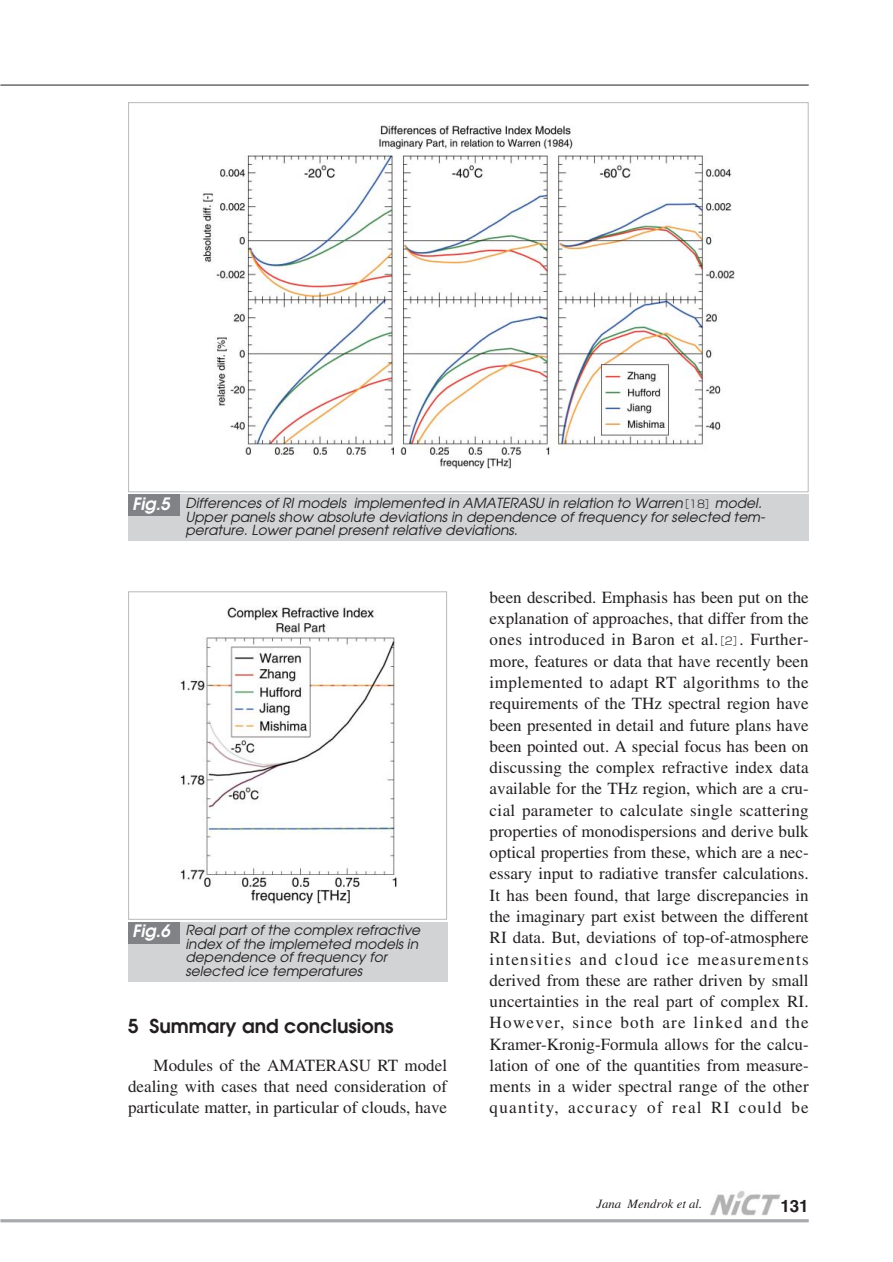
<style>
.page{position:relative;width:893px;height:1262px;background:#fff}
.page>*{position:absolute;margin:0;border:0;box-sizing:border-box;transform-origin:0 0}
.t1{font:600 19.2px "Avant Garde";color:#231f20}
.t2{font:16.95px/21.3px "Times";letter-spacing:.005em;color:#231f20;text-align:justify}
.t3{font:700 16.95px "Helvetica";color:#231f20}
.t4{font:italic 13.8px/13.8px "Avant Garde";color:#231f20}
.t5{font:italic 12.75px "Times";color:#231f20}
.s1{font-weight:600;font-size:16.95px;color:#fff}
.s2{font-family:"Shin Go";font-weight:300;font-style:normal;font-size:10.65px}
.s3{font-family:"Shin Go";font-weight:300;font-size:10.65px}
</style>
<div class="page">
<hr style="left:0;top:85px;width:808px;height:1px;background:#231f20">
<hr style="left:0;top:1219px;width:808px;height:3px;background:#a7a9ac">
<img style="left:710px;top:1190px;width:70px;height:25px">
<img style="left:203px;top:125px;width:531px;height:344px">
<div style="left:128px;top:494px;width:680px;height:47px;background:#d1d3d4"></div>
<div style="left:128px;top:494px;width:51px;height:22px;background:#808285"></div>
<img style="left:180px;top:606px;width:217px;height:298px">
<div style="left:128px;top:591px;width:319px;height:328px;border:1px solid #bbbdc0"></div>
<div style="left:128px;top:922px;width:319px;height:59px;background:#d1d3d4"></div>
<div style="left:128px;top:922px;width:51px;height:21px;background:#808285"></div>
<p class="t4" style="left:185px;top:497px;width:581px;text-indent:-53px"><span class="s1">Fig.5</span> Differences of RI models implemented in AMATERASU in relation to Warren<span class="s2">［18］</span>model.<br>Upper panels show absolute deviations in dependence of frequency for selected tem&shy;perature. Lower panel present relative deviations.</p>
<p class="t4" style="left:185px;top:924px;width:236px;text-indent:-53px"><span class="s1">Fig.6</span> Real part of the complex refractive index of the implemeted models in dependence of frequency for selected ice temperatures</p>
<p class="t1" style="left:128px;top:1018px;width:267px">5 Summary and conclusions</p>
<p class="t2" style="left:128px;top:1056px;width:320px;text-indent:26px">Modules of the AMATERASU RT model dealing with cases that need consideration of particulate matter, in particular of clouds, have</p>
<p class="t2" style="left:489px;top:588px;width:320px">been described. Emphasis has been put on the explanation of approaches, that differ from the ones introduced in Baron et al.<span class="s3">［2］</span>. Further&shy;more, features or data that have recently been implemented to adapt RT algorithms to the requirements of the THz spectral region have been presented in detail and future plans have been pointed out. A special focus has been on discussing the complex refractive index data available for the THz region, which are a cru&shy;cial parameter to calculate single scattering properties of monodispersions and derive bulk optical properties from these, which are a nec&shy;essary input to radiative transfer calculations.<br>It has been found, that large discrepancies in the imaginary part exist between the different RI data. But, deviations of top-of-atmosphere intensities and cloud ice measurements derived from these are rather driven by small uncertainties in the real part of complex RI.<br>However, since both are linked and the Kramer-Kronig-Formula allows for the calcu&shy;lation of one of the quantities from measure&shy;ments in a wider spectral range of the other quantity, accuracy of real RI could be</p>
<p class="t5" style="left:596px;top:1199px;width:107px">Jana Mendrok et al.</p>
<p class="t3" style="left:780px;top:1199px;width:30px">131</p>
</div>
